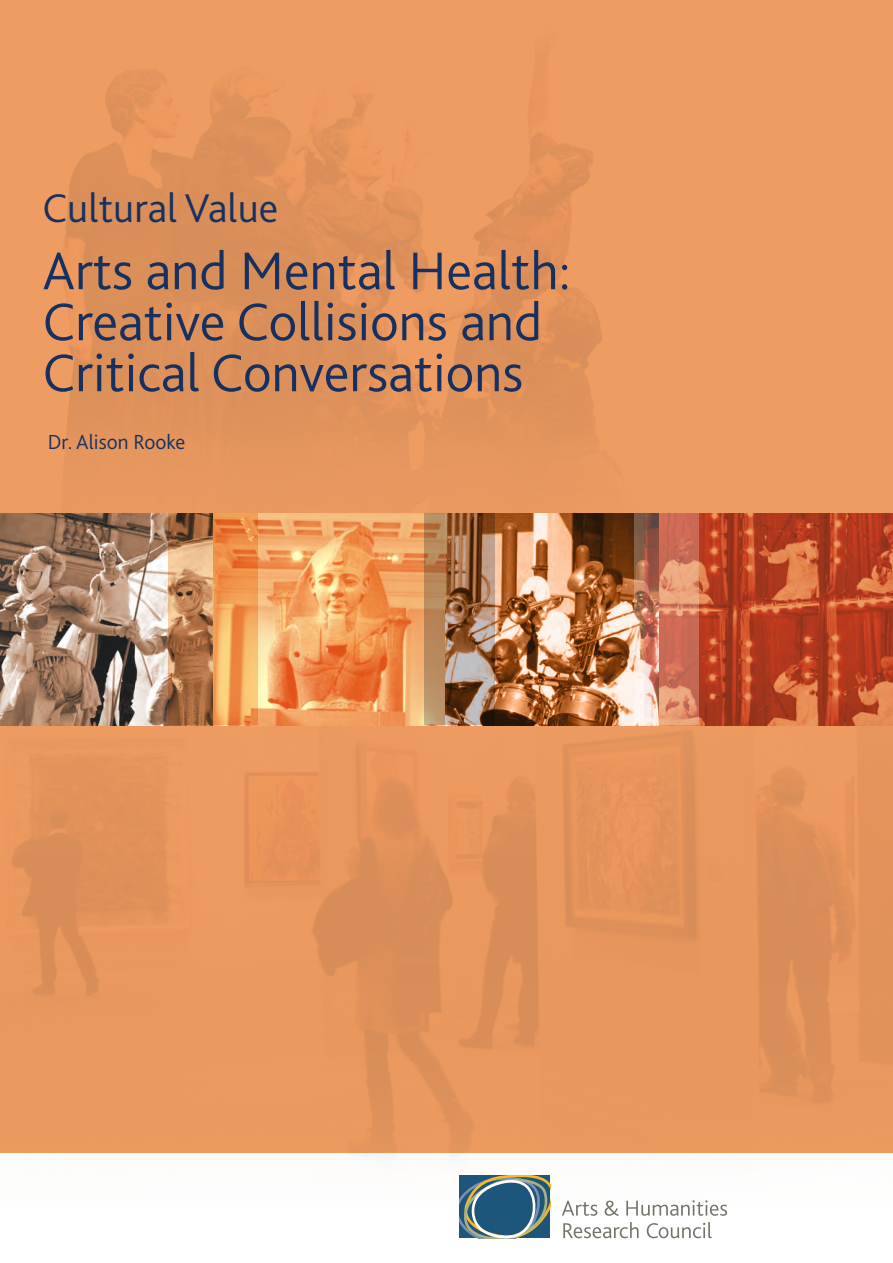
<style>
.page{position:relative;width:893px;height:1263px;background:#fff}
.page>*{position:absolute;margin:0;border:0;box-sizing:border-box;transform-origin:0 0}
.Cover_Title{font:300 55.5px/51px "Bliss 2";color:#16315f}
.t1{font:300 42px "Bliss 2";color:#16315f}
.Cover_Subtitle{font:300 21.3px "Bliss 2";color:#16315f}
</style>
<div class="page">
<img style="left:0;top:0;width:893px;height:514px">
<img style="left:0;top:725px;width:893px;height:482px">
<svg style="left:459px;top:1176px;width:91px;height:62px;background:#4e7484"></svg>
<svg style="left:562px;top:1201px;width:35px;height:15px"></svg>
<svg style="left:605px;top:1200px;width:14px;height:16px"></svg>
<svg style="left:626px;top:1200px;width:101px;height:16px"></svg>
<svg style="left:563px;top:1222px;width:76px;height:16px"></svg>
<svg style="left:647px;top:1222px;width:65px;height:16px"></svg>
<img style="left:699px;top:514px;width:194px;height:211px">
<img style="left:257px;top:514px;width:377px;height:211px">
<svg style="left:424px;top:514px;width:70px;height:211px;background:#a17655"></svg>
<svg style="left:634px;top:514px;width:65px;height:211px;background:#cd856c"></svg>
<img style="left:0;top:514px;width:168px;height:211px">
<svg style="left:168px;top:514px;width:89px;height:211px;background:#d08c52"></svg>
<p class="t1" style="left:43px;top:182px;width:237px">Cultural Value</p>
<p class="Cover_Title" style="left:43px;top:244px;width:530px">Arts and Mental Health:<br>Creative Collisions and<br>Critical Conversations</p>
<p class="Cover_Subtitle" style="left:48px;top:429px;width:139px">Dr. Alison Rooke</p>
</div>
